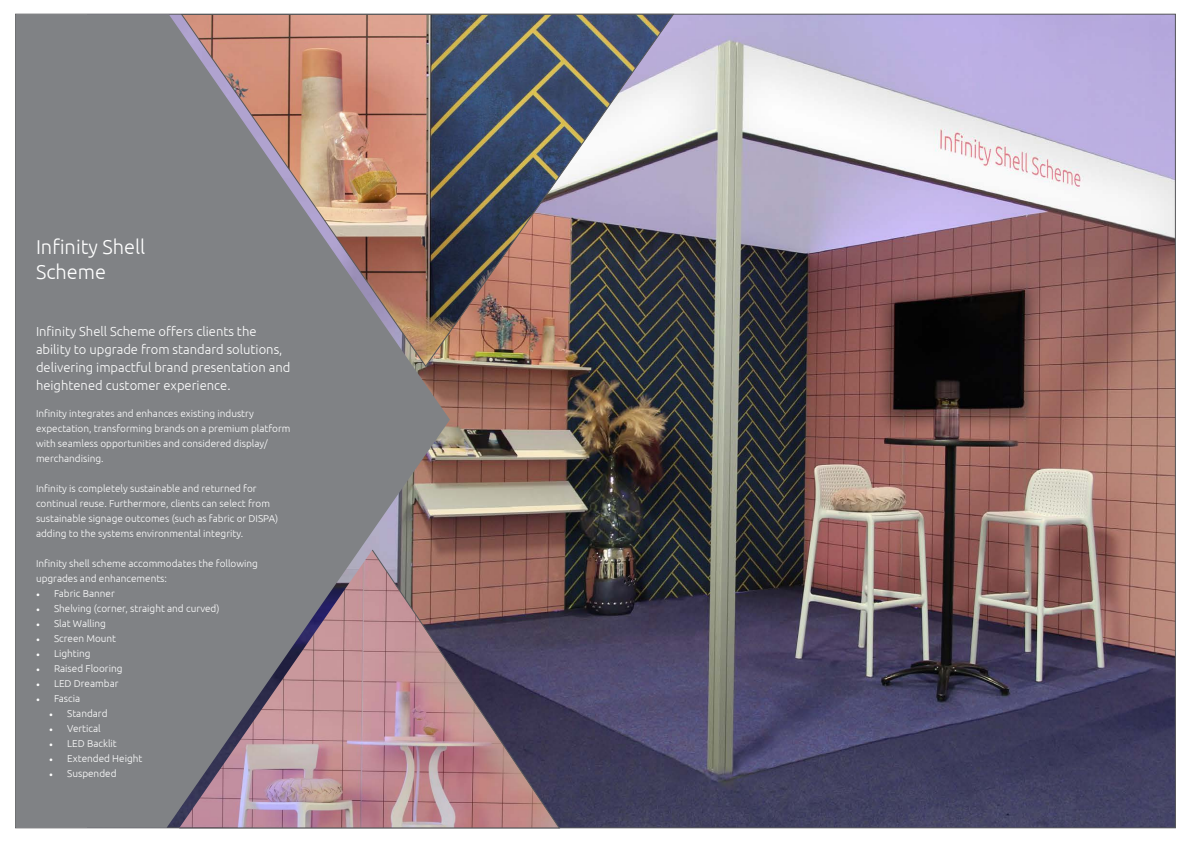
<style>
.page{position:relative;width:1191px;height:842px;background:#fff}
.page>*{position:absolute;margin:0;border:0;box-sizing:border-box;transform-origin:0 0}
.t1{font:300 20px/25px "Ubuntu";color:#fff}
.t2{font:300 13px/18px "Ubuntu";color:#fff}
.t3{font:300 10px/15px "Ubuntu";color:#fff}
.s1{font-family:"Minion Pro";font-weight:400}
</style>
<div class="page">
<img style="left:450px;top:16px;width:723px;height:810px">
<svg style="left:450px;top:550px;width:109px;height:278px;background:#795b66"></svg>
<svg style="left:16px;top:14px;width:434px;height:814px;background:#8a8387"></svg>
<img style="left:181px;top:14px;width:493px;height:352px">
<p class="t1" style="left:36px;top:234px;width:111px">Infinity Shell<br>Scheme</p>
<p class="t2" style="left:36px;top:322px;width:256px">Infinity Shell Scheme offers clients the ability to upgrade from standard solutions, delivering impactful brand presentation and heightened customer experience.</p>
<p class="t3" style="left:36px;top:406px;width:256px">Infinity integrates and enhances existing industry expectation, transforming brands on a premium platform with seamless opportunities and considered display/ merchandising.</p>
<p class="t3" style="left:36px;top:481px;width:244px">Infinity is completely sustainable and returned for continual reuse. Furthermore, clients can select from sustainable signage outcomes (such as fabric or DISPA) adding to the systems environmental integrity.</p>
<p class="t3" style="left:36px;top:556px;width:223px">Infinity shell scheme accommodates the following upgrades and enhancements:</p>
<p class="t3" style="left:36px;top:586px;width:80px"><span class="s1">•</span> Fabric Banner</p>
<p class="t3" style="left:36px;top:601px;width:185px"><span class="s1">•</span> Shelving (corner, straight and curved)</p>
<p class="t3" style="left:36px;top:616px;width:71px"><span class="s1">•</span> Slat Walling</p>
<p class="t3" style="left:36px;top:631px;width:82px"><span class="s1">•</span> Screen Mount</p>
<p class="t3" style="left:36px;top:646px;width:56px"><span class="s1">•</span> Lighting</p>
<p class="t3" style="left:36px;top:661px;width:88px"><span class="s1">•</span> Raised Flooring</p>
<p class="t3" style="left:36px;top:676px;width:84px"><span class="s1">•</span> LED Dreambar</p>
<p class="t3" style="left:36px;top:691px;width:46px"><span class="s1">•</span> Fascia</p>
<p class="t3" style="left:49px;top:706px;width:60px"><span class="s1">•</span> Standard</p>
<p class="t3" style="left:49px;top:721px;width:53px"><span class="s1">•</span> Vertical</p>
<p class="t3" style="left:49px;top:736px;width:69px"><span class="s1">•</span> LED Backlit</p>
<p class="t3" style="left:49px;top:751px;width:95px"><span class="s1">•</span> Extended Height</p>
<p class="t3" style="left:49px;top:766px;width:69px"><span class="s1">•</span> Suspended</p>
</div>
